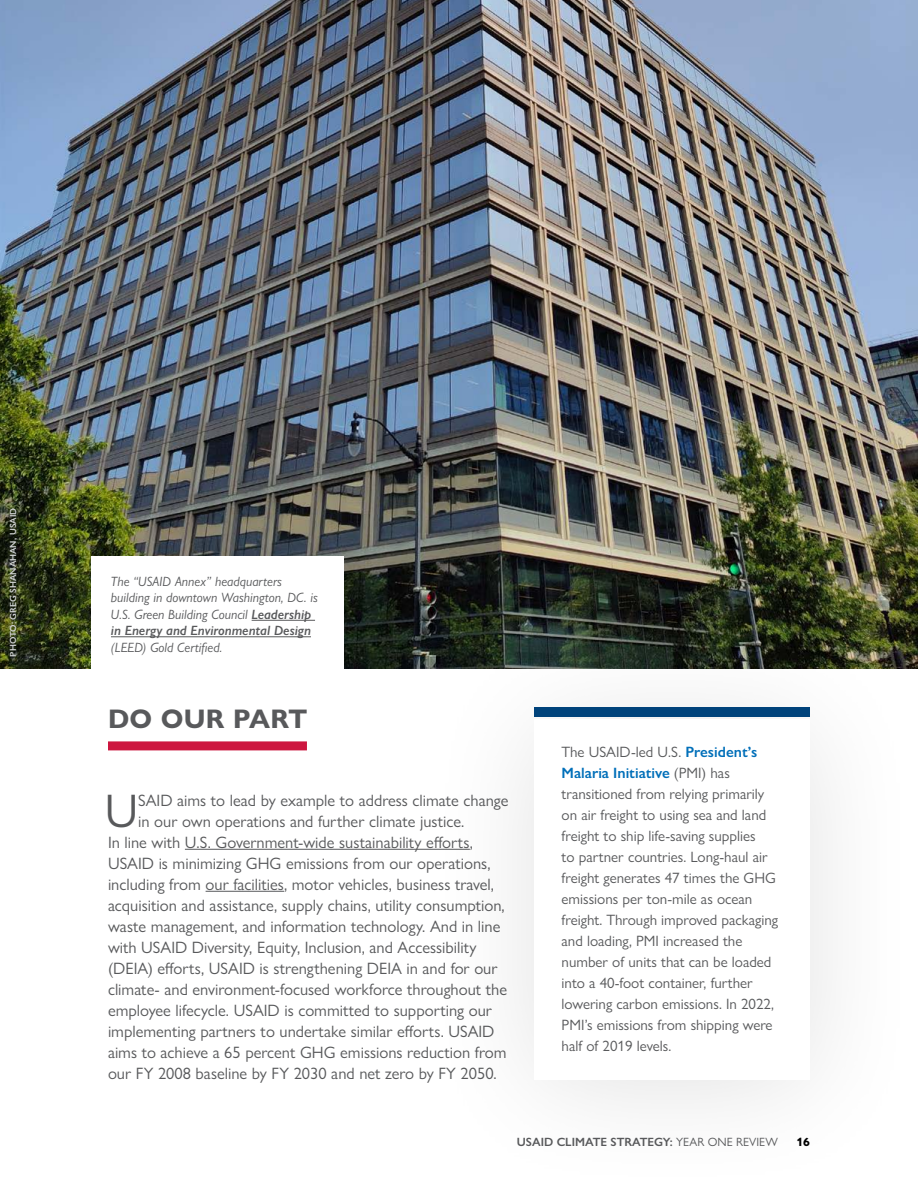
<style>
.page{position:relative;width:918px;height:1188px;background:#fff}
.page>*{position:absolute;margin:0;border:0;box-sizing:border-box;transform-origin:0 0}
.body_copy_first_para{font:47.25px "Gill Sans Nova";color:#58595b}
.A_Head{font:700 27px "Gill Sans Nova";letter-spacing:.01em;color:#58595b}
.body_copy_first_para-2{font:16.5px "Gill Sans Nova";color:#58595b}
.box_text{font:15px/21px "Gill Sans Nova";color:#58595b}
.caption_in_dip_box{font:italic 13.5px/16.5px "Gill Sans Nova";color:#58595b}
.t1{font:600 12px "Gill Sans Nova";color:#58595b}
.t2{font:700 12px "Gill Sans Nova";color:#000}
.credit{font:600 9px "Gill Sans Nova";color:#d1d3d4}
.s1{font-weight:600}
.s2{font-weight:600;color:#006fb9}
.s3{font-weight:400}
</style>
<div class="page">
<div style="left:108px;top:741px;width:199px;height:9px;background:#cd163f"></div>
<hr style="left:185px;top:849px;width:285px;height:1px;background:#58595b">
<hr style="left:206px;top:891px;width:78px;height:1px;background:#58595b">
<img style="left:0;top:0;width:917px;height:669px">
<div style="left:91px;top:556px;width:252px;height:126px;background:#fff"></div>
<hr style="left:252px;top:620px;width:63px;height:1px;background:#58595b">
<hr style="left:111px;top:636px;width:200px;height:1px;background:#58595b">
<div style="left:421px;top:612px;width:497px;height:576px;background:#000;opacity:.12"></div>
<div style="left:535px;top:719px;width:275px;height:361px;background:#fff"></div>
<div style="left:535px;top:707px;width:275px;height:10px;background:#00437b"></div>
<p class="credit" style="left:8px;top:657px;width:150px;rotate:-90deg">PHOTO: GREG SHANAHAN, USAID</p>
<p class="caption_in_dip_box" style="left:111px;top:573px;width:208px">The “USAID Annex” headquarters building in downtown Washington, DC. is U.S. Green Building Council <span class="s1">Leadership in Energy and Environmental Design </span>(LEED) Gold Certified.</p>
<p class="A_Head" style="left:108px;top:702px;width:201px">DO OUR PART</p>
<p class="body_copy_first_para" style="left:105px;top:782px;width:35px">U</p>
<p class="body_copy_first_para-2" style="left:138px;top:790px;width:372px">SAID aims to lead by example to address climate change</p>
<p class="body_copy_first_para-2" style="left:138px;top:811px;width:328px">in our own operations and further climate justice.</p>
<p class="body_copy_first_para-2" style="left:108px;top:832px;width:367px">In line with U.S. Government-wide sustainability efforts,</p>
<p class="body_copy_first_para-2" style="left:108px;top:853px;width:384px">USAID is minimizing GHG emissions from our operations,</p>
<p class="body_copy_first_para-2" style="left:108px;top:874px;width:388px">including from our facilities, motor vehicles, business travel,</p>
<p class="body_copy_first_para-2" style="left:108px;top:895px;width:398px">acquisition and assistance, supply chains, utility consumption,</p>
<p class="body_copy_first_para-2" style="left:108px;top:916px;width:394px">waste management, and information technology. And in line</p>
<p class="body_copy_first_para-2" style="left:108px;top:937px;width:370px">with USAID Diversity, Equity, Inclusion, and Accessibility</p>
<p class="body_copy_first_para-2" style="left:108px;top:958px;width:391px">(DEIA) efforts, USAID is strengthening DEIA in and for our</p>
<p class="body_copy_first_para-2" style="left:108px;top:979px;width:401px">climate- and environment-focused workforce throughout the</p>
<p class="body_copy_first_para-2" style="left:108px;top:1000px;width:386px">employee lifecycle. USAID is committed to supporting our</p>
<p class="body_copy_first_para-2" style="left:108px;top:1021px;width:388px">implementing partners to undertake similar efforts. USAID</p>
<p class="body_copy_first_para-2" style="left:108px;top:1042px;width:400px">aims to achieve a 65 percent GHG emissions reduction from</p>
<p class="body_copy_first_para-2" style="left:108px;top:1063px;width:390px">our FY 2008 baseline by FY 2030 and net zero by FY 2050.</p>
<p class="box_text" style="left:562px;top:741px;width:218px">The USAID-led U.S. <span class="s2">President’s Malaria Initiative</span> (PMI) has transitioned from relying primarily on air freight to using sea and land freight to ship life-saving supplies<br>to partner countries. Long-haul air freight generates 47 times the GHG emissions per ton-mile as ocean freight. Through improved packaging and loading, PMI increased the number of units that can be loaded into a 40-foot container, further lowering carbon emissions. In 2022, PMI’s emissions from shipping were half of 2019 levels.</p>
<p class="t1" style="left:517px;top:1135px;width:263px">USAID CLIMATE STRATEGY: <span class="s3">YEAR ONE REVIEW</span></p>
<p class="t2" style="left:796px;top:1135px;width:15px">16</p>
</div>
